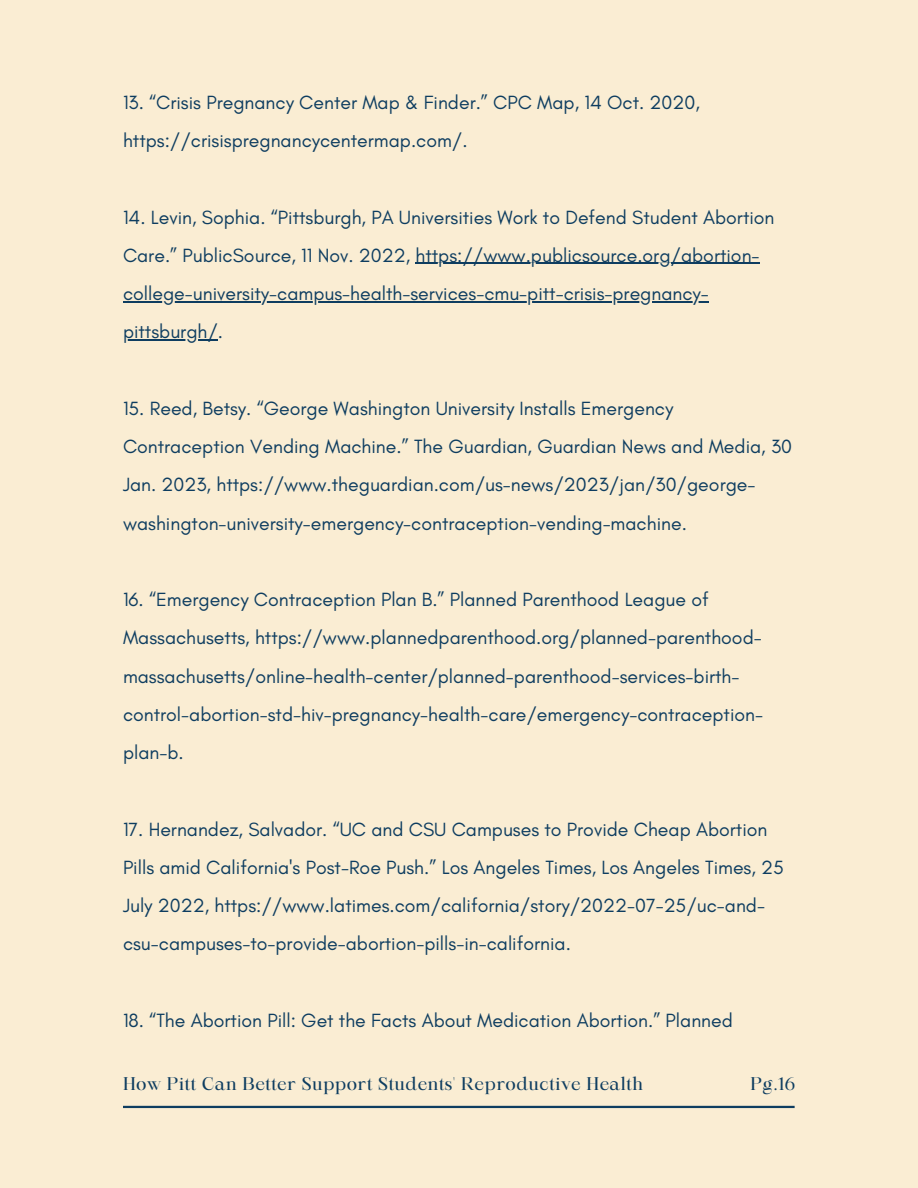
<style>
.page{position:relative;width:918px;height:1188px;background:#faedd3}
.page>*{position:absolute;margin:0;border:0;box-sizing:border-box;transform-origin:0 0}
.t1{font:19.5px/38.2px "Glacial Indifference";color:#0e3d60}
.t2{font:17.7px "Maharlika";color:#0e3d60}
.t3{font:17.55px "Maharlika";letter-spacing:.025em;color:#0e3d60}
</style>
<div class="page">
<hr style="left:123px;top:1106px;width:672px;height:2px;background:#0e3d60">
<hr style="left:416px;top:263px;width:344px;height:1px;background:#0e3d60">
<hr style="left:123px;top:301px;width:586px;height:1px;background:#0e3d60">
<hr style="left:123px;top:339px;width:95px;height:2px;background:#0e3d60">
<p class="t1" style="left:123px;top:83px;width:578px">13. “Crisis Pregnancy Center Map &amp; Finder.” CPC Map, 14 Oct. 2020, https://crisispregnancycentermap.com/.</p>
<p class="t1" style="left:123px;top:198px;width:653px">14. Levin, Sophia. “Pittsburgh, PA Universities Work to Defend Student Abortion Care.” PublicSource, 11 Nov. 2022, https://www.publicsource.org/abortion&shy;college-university-campus-health-services-cmu-pitt-crisis-pregnancy&shy;pittsburgh/.</p>
<p class="t1" style="left:123px;top:389px;width:671px">15. Reed, Betsy. “George Washington University Installs Emergency Contraception Vending Machine.” The Guardian, Guardian News and Media, 30<br>Jan. 2023, https://www.theguardian.com/us-news/2023/jan/30/george&shy;washington-university-emergency-contraception-vending-machine.</p>
<p class="t1" style="left:123px;top:580px;width:642px">16. “Emergency Contraception Plan B.” Planned Parenthood League of Massachusetts, https://www.plannedparenthood.org/planned-parenthood&shy;massachusetts/online-health-center/planned-parenthood-services-birth&shy;control-abortion-std-hiv-pregnancy-health-care/emergency-contraception&shy;plan-b.</p>
<p class="t1" style="left:123px;top:810px;width:662px">17. Hernandez, Salvador. “UC and CSU Campuses to Provide Cheap Abortion Pills amid California's Post-Roe Push.” Los Angeles Times, Los Angeles Times, 25<br>July 2022, https://www.latimes.com/california/story/2022-07-25/uc-and&shy;csu-campuses-to-provide-abortion-pills-in-california.</p>
<p class="t1" style="left:123px;top:1001px;width:611px">18. “The Abortion Pill: Get the Facts About Medication Abortion.” Planned</p>
<p class="t3" style="left:123px;top:1076px;width:522px">How Pitt Can Better Support Students' Reproductive Health</p>
<p class="t2" style="left:750px;top:1076px;width:46px">Pg.16</p>
</div>
